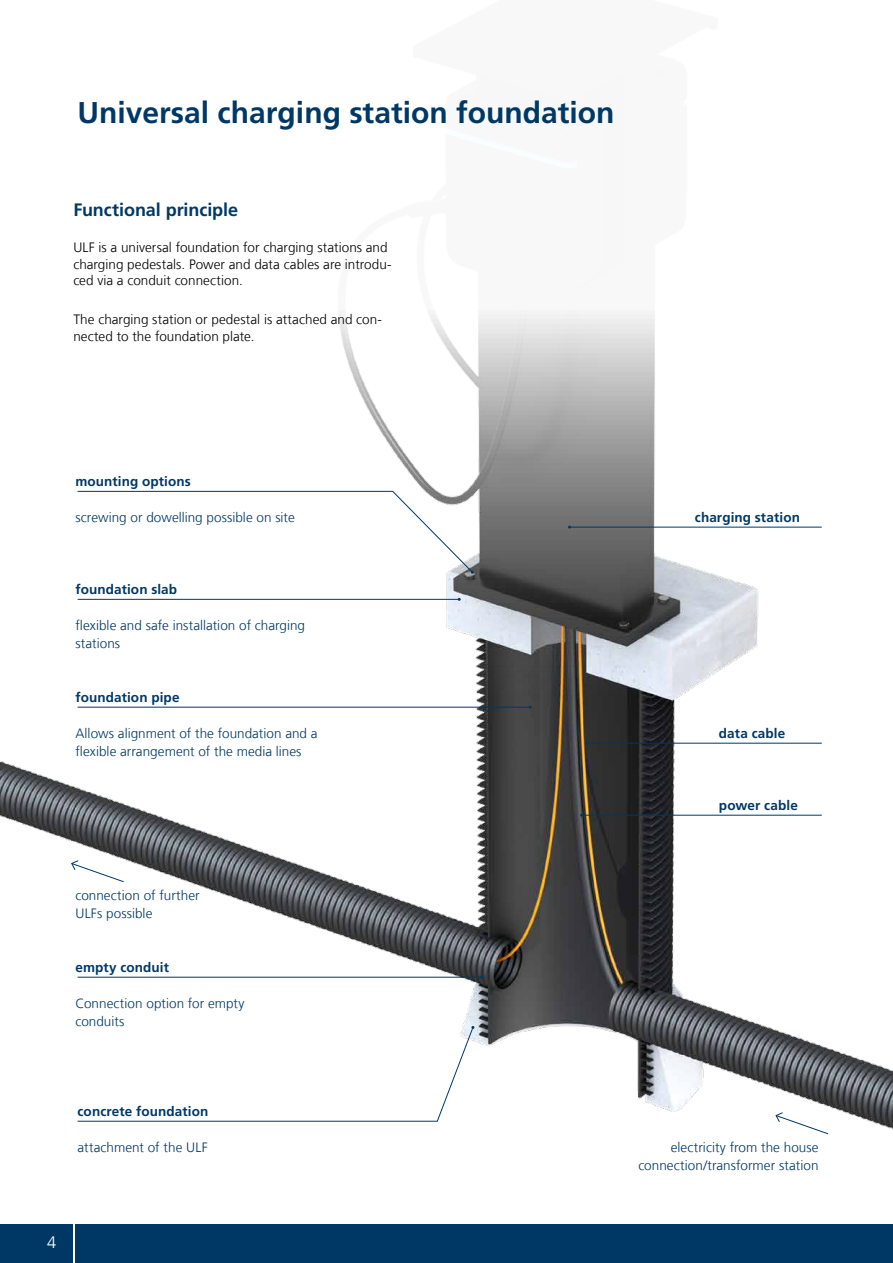
<style>
.page{position:relative;width:893px;height:1263px;background:#fff}
.page>*{position:absolute;margin:0;border:0;box-sizing:border-box;transform-origin:0 0}
.t1{font:700 30px "Frutigerfor Hauff";color:#003865}
.t2{font:700 18px "Frutigerfor Hauff";letter-spacing:-.005em;color:#003865}
.t3{font:300 16.5px "Frutigerfor Hauff";color:#fff}
.t4{font:300 13.5px/18px "Frutigerfor Hauff";letter-spacing:.005em;color:#003865}
.t5{font:300 13.5px/16.5px "Frutigerfor Hauff";color:#000}
.t6{font:700 13.5px "Frutigerfor Hauff";letter-spacing:.01em;color:#003865}
</style>
<div class="page">
<img style="left:0;top:310px;width:893px;height:820px">
<hr style="left:78px;top:707px;width:452px;height:1px;background:#003865">
<hr style="left:78px;top:977px;width:403px;height:1px;background:#003865">
<svg style="left:77px;top:1026px;width:397px;height:96px"></svg>
<hr style="left:587px;top:743px;width:235px;height:1px;background:#003865">
<hr style="left:569px;top:527px;width:253px;height:1px;background:#003865">
<hr style="left:582px;top:815px;width:240px;height:1px;background:#003865">
<svg style="left:775px;top:1112px;width:54px;height:23px"></svg>
<svg style="left:71px;top:860px;width:54px;height:23px"></svg>
<hr style="left:78px;top:599px;width:381px;height:1px;background:#003865">
<svg style="left:77px;top:491px;width:397px;height:83px"></svg>
<div style="left:0;top:1225px;width:893px;height:38px;background:#003865"></div>
<hr style="left:73px;top:1213px;width:1px;height:50px;background:#fff">
<h1 class="t1" style="left:78px;top:94px;width:538px">Universal charging station foundation</h1>
<h2 class="t2" style="left:73px;top:199px;width:166px">Functional principle</h2>
<p class="t5" style="left:73px;top:239px;width:320px">ULF is a universal foundation for charging stations and charging pedestals. Power and data cables are introdu&shy;ced via a conduit connection.</p>
<p class="t5" style="left:73px;top:311px;width:310px">The charging station or pedestal is attached and con&shy;nected to the foundation plate.</p>
<p class="t6" style="left:75px;top:473px;width:117px">mounting options</p>
<p class="t4" style="left:75px;top:508px;width:221px">screwing or dowelling possible on site</p>
<p class="t6" style="left:75px;top:581px;width:103px">foundation slab</p>
<p class="t4" style="left:75px;top:616px;width:231px">flexible and safe installation of charging stations</p>
<p class="t6" style="left:75px;top:689px;width:106px">foundation pipe</p>
<p class="t4" style="left:75px;top:724px;width:244px">Allows alignment of the foundation and a flexible arrangement of the media lines</p>
<p class="t4" style="left:75px;top:886px;width:126px">connection of further<br>ULFs possible</p>
<p class="t6" style="left:75px;top:959px;width:95px">empty conduit</p>
<p class="t4" style="left:75px;top:994px;width:171px">Connection option for empty conduits</p>
<p class="t6" style="left:695px;top:509px;width:107px">charging station</p>
<p class="t6" style="left:719px;top:725px;width:68px">data cable</p>
<p class="t6" style="left:719px;top:797px;width:80px">power cable</p>
<p class="t6" style="left:78px;top:1103px;width:132px">concrete foundation</p>
<p class="t4" style="left:78px;top:1138px;width:132px">attachment of the ULF</p>
<p class="t4" style="left:638px;top:1138px;width:182px;text-align:right">electricity from the house connection/transformer station</p>
<p class="t3" style="left:47px;top:1232px;width:11px">4</p>
</div>
